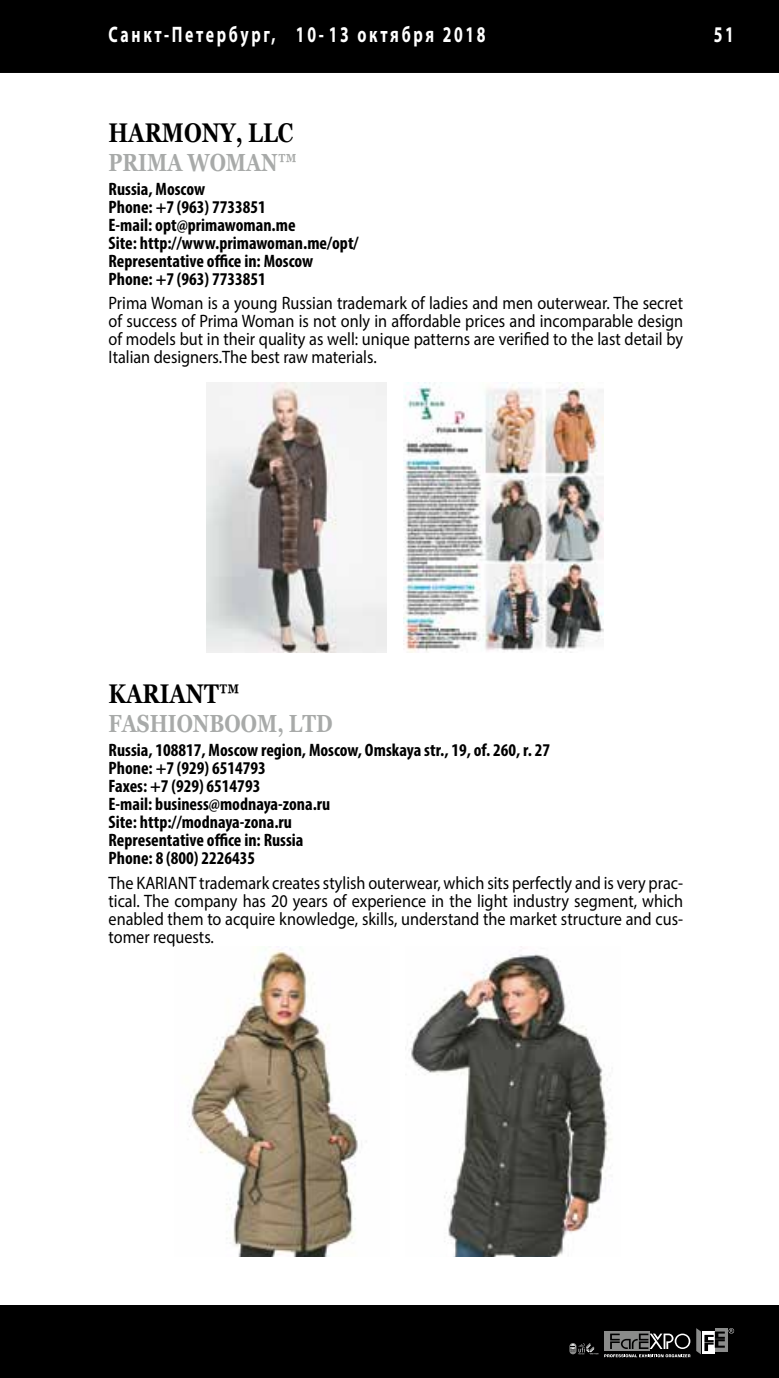
<style>
.page{position:relative;width:779px;height:1378px;background:#fff}
.page>*{position:absolute;margin:0;border:0;box-sizing:border-box;transform-origin:0 0}
.t1{font:700 27px "Georgia";color:#000;scale:.8 1}
.t2{font:700 24.75px "Georgia";color:#a8aaa9;scale:.8 1}
.t3{font:700 22.5px "Myriad Pro";letter-spacing:.17em;color:#fff;scale:.7 1}
.t4{font:18px/18px "Myriad Pro";color:#000;text-align:justify;scale:.9 1}
.t5{font:700 condensed 18px/18px "Myriad Pro";color:#000}
</style>
<div class="page">
<div style="left:0;top:1305px;width:778px;height:73px;background:#000"></div>
<div style="left:0;top:0;width:778px;height:73px;background:#000"></div>
<svg style="left:570px;top:1343px;width:28px;height:11px"></svg>
<svg style="left:604px;top:1328px;width:129px;height:29px"></svg>
<img style="left:405px;top:946px;width:207px;height:310px">
<img style="left:187px;top:946px;width:171px;height:310px">
<img style="left:206px;top:382px;width:180px;height:270px">
<img style="left:403px;top:382px;width:199px;height:270px">
<p class="t3" style="left:108px;top:20px;width:540px">Санкт-Петербург, 10- 13 октября 2018</p>
<p class="t3" style="left:713px;top:20px;width:30px">51</p>
<p class="t1" style="left:108px;top:115px;width:232px">HARMONY, LLC</p>
<p class="t2" style="left:108px;top:146px;width:236px">PRIMA WOMAN™</p>
<p class="t5" style="left:108px;top:179px;width:251px">Russia, Moscow<br>Phone: +7 (963) 7733851<br>E-mail: opt@primawoman.me<br>Site: http://www.primawoman.me/opt/<br>Representative office in: Moscow<br>Phone: +7 (963) 7733851</p>
<p class="t4" style="left:108px;top:294px;width:639px">Prima Woman is a young Russian trademark of ladies and men outerwear. The secret of success of Prima Woman is not only in affordable prices and incomparable design of models but in their quality as well: unique patterns are verified to the last detail by Italian designers.The best raw materials.</p>
<p class="t1" style="left:108px;top:676px;width:165px">KARIANT™</p>
<p class="t2" style="left:108px;top:707px;width:281px">FASHIONBOOM, LTD</p>
<p class="t5" style="left:108px;top:741px;width:443px">Russia, 108817, Moscow region, Moscow, Omskaya str., 19, of. 260, r. 27<br>Phone: +7 (929) 6514793<br>Faxes: +7 (929) 6514793<br>E-mail: business@modnaya-zona.ru<br>Site: http://modnaya-zona.ru<br>Representative office in: Russia<br>Phone: 8 (800) 2226435</p>
<p class="t4" style="left:108px;top:873px;width:639px">The KARIANT trademark creates stylish outerwear, which sits perfectly and is very prac&shy;tical. The company has 20 years of experience in the light industry segment, which enabled them to acquire knowledge, skills, understand the market structure and cus&shy;tomer requests.</p>
</div>
